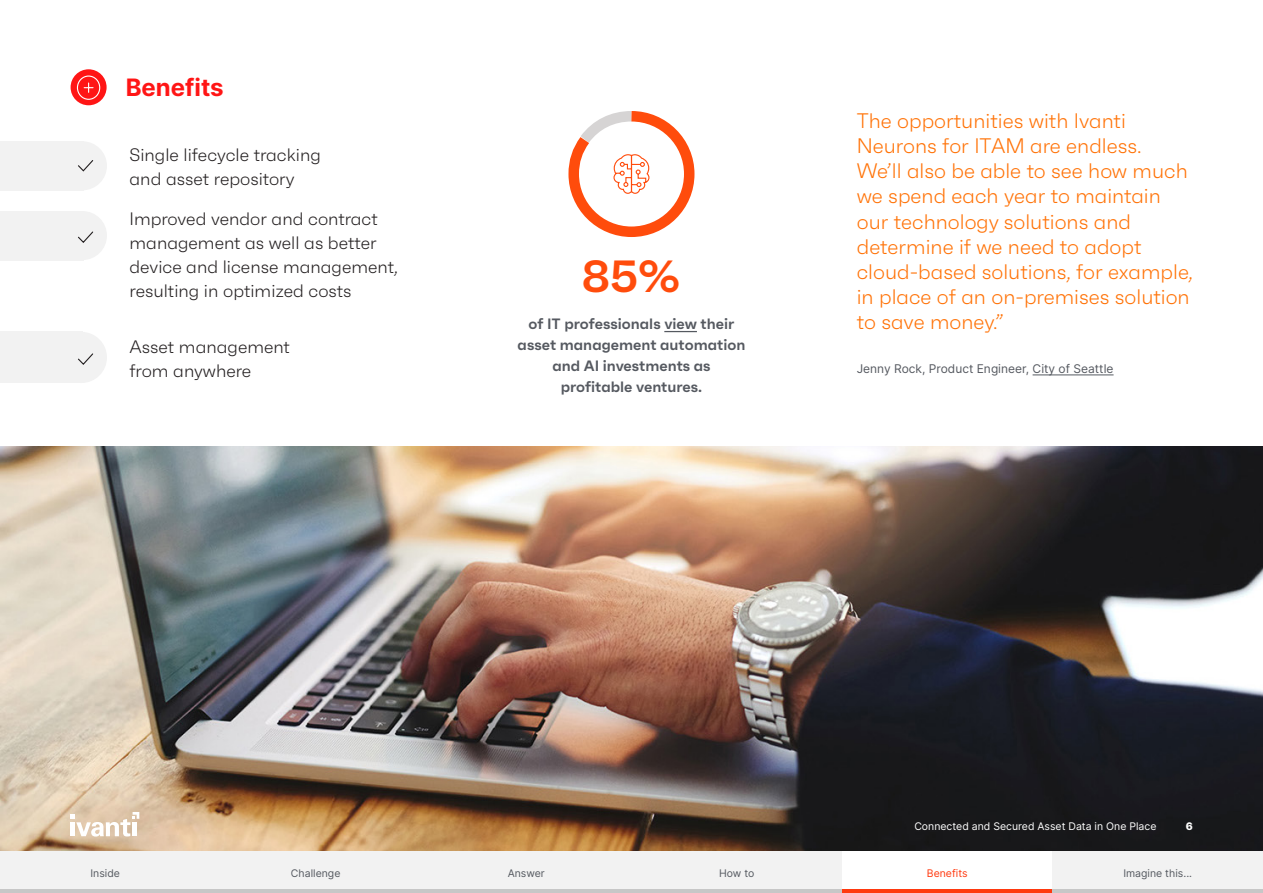
<style>
.page{position:relative;width:1263px;height:893px;background:#fff}
.page>*{position:absolute;margin:0;border:0;box-sizing:border-box;transform-origin:0 0}
.Stat_Text_-_30pt{font:600 45px "Faktum";color:#ff4c0c}
.Eyebrow_Text_Style{font:700 24px "Inter";color:#ff1515}
.Pull_Quote{font:300 21px/25.2px "Faktum";color:#ff7206}
.Heading_6{font:300 18px/24px "Faktum";color:#231f20}
.Call_out_text{font:600 15px/21px "Faktum";color:#555960;text-align:center}
.Captions{font:12px "Inter";color:#555960}
.t1{font:10.5px "Inter";color:#555960}
.t2{font:10.5px "Inter";color:#fff}
.t3{font:10.5px "Inter";color:#ff390f}
.t4{font:800 10.5px "Inter";color:#fff}
</style>
<div class="page">
<img style="left:1px;top:446px;width:1262px;height:405px">
<svg style="left:70px;top:812px;width:69px;height:24px"></svg>
<hr style="left:133px;top:822px;width:4px;height:14px;background:#fff">
<div style="left:421px;top:851px;width:210px;height:42px;background:#f2f2f2"></div>
<hr style="left:421px;top:889px;width:210px;height:4px;background:#c7c7c7">
<hr style="left:842px;top:889px;width:210px;height:4px;background:#ff390f">
<div style="left:631px;top:851px;width:211px;height:42px;background:#f2f2f2"></div>
<hr style="left:631px;top:889px;width:211px;height:4px;background:#c7c7c7">
<div style="left:210px;top:851px;width:211px;height:42px;background:#f2f2f2"></div>
<hr style="left:210px;top:889px;width:211px;height:3px;background:#c7c7c7">
<div style="left:0;top:851px;width:210px;height:42px;background:#f2f2f2"></div>
<hr style="left:0;top:889px;width:210px;height:4px;background:#c7c7c7">
<div style="left:1052px;top:851px;width:211px;height:42px;background:#f2f2f2"></div>
<hr style="left:1052px;top:889px;width:211px;height:4px;background:#c7c7c7">
<div style="left:0;top:141px;width:84px;height:49px;background:#f2f2f2"></div>
<div style="left:60px;top:144px;width:45px;height:44px;background:#f2f2f2;border-radius:50%"></div>
<div style="left:58px;top:141px;width:49px;height:49px;border:4px solid #f2f2f2;border-radius:50%"></div>
<div style="left:0;top:211px;width:84px;height:49px;background:#f2f2f2"></div>
<div style="left:60px;top:213px;width:45px;height:45px;background:#f2f2f2;border-radius:50%"></div>
<div style="left:58px;top:211px;width:49px;height:49px;border:4px solid #f2f2f2;border-radius:50%"></div>
<div style="left:0;top:332px;width:83px;height:51px;background:#f2f2f2"></div>
<div style="left:59px;top:335px;width:45px;height:45px;background:#f2f2f2;border-radius:50%"></div>
<div style="left:56px;top:332px;width:51px;height:51px;border:6px solid #f2f2f2;border-radius:50%"></div>
<hr style="left:1032px;top:374px;width:81px;height:1px;background:#555960">
<svg style="left:78px;top:231px;width:16px;height:12px"></svg>
<svg style="left:78px;top:160px;width:16px;height:12px"></svg>
<svg style="left:78px;top:353px;width:16px;height:12px"></svg>
<hr style="left:664px;top:331px;width:33px;height:1px;background:#555960">
<svg style="left:568px;top:111px;width:127px;height:126px"></svg>
<div style="left:71px;top:69px;width:36px;height:36px;background:#ff1515;border-radius:50%"></div>
<svg style="left:76px;top:75px;width:25px;height:25px"></svg>
<p class="Eyebrow_Text_Style" style="left:126px;top:70px;width:99px">Benefits</p>
<p class="Heading_6" style="left:130px;top:143px;width:193px">Single lifecycle tracking and asset repository</p>
<p class="Heading_6" style="left:130px;top:207px;width:270px">Improved vendor and contract management as well as better device and license management, resulting in optimized costs</p>
<p class="Heading_6" style="left:130px;top:334px;width:162px">Asset management from anywhere</p>
<p class="Stat_Text_-_30pt" style="left:582px;top:248px;width:101px">85%</p>
<p class="Call_out_text" style="left:518px;top:313px;width:229px">of IT professionals view their asset management automation and AI investments as profitable ventures.</p>
<p class="Pull_Quote" style="left:857px;top:108px;width:337px">The opportunities with Ivanti<br>Neurons for ITAM are endless.<br>We’ll also be able to see how much we spend each year to maintain our technology solutions and determine if we need to adopt cloud-based solutions, for example, in place of an on-premises solution to save money.”</p>
<p class="Captions" style="left:857px;top:360px;width:258px">Jenny Rock, Product Engineer, City of Seattle</p>
<p class="t2" style="left:914px;top:819px;width:244px">Connected and Secured Asset Data in One Place</p>
<p class="t4" style="left:1186px;top:819px;width:9px">6</p>
<p class="t1" style="left:90px;top:866px;width:31px">Inside</p>
<p class="t1" style="left:291px;top:866px;width:51px">Challenge</p>
<p class="t1" style="left:508px;top:866px;width:39px">Answer</p>
<p class="t1" style="left:719px;top:866px;width:37px">How to</p>
<p class="t3" style="left:927px;top:866px;width:42px">Benefits</p>
<p class="t1" style="left:1123px;top:866px;width:70px">Imagine this...</p>
</div>
